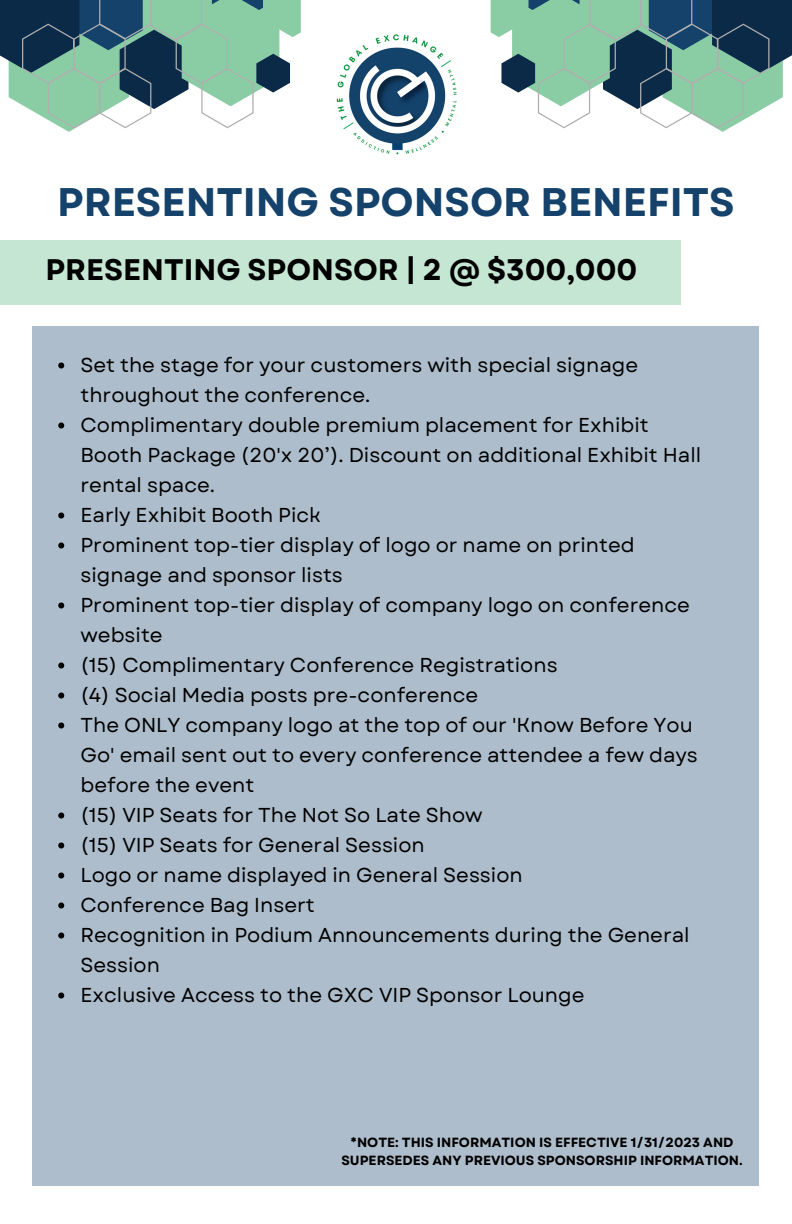
<style>
.page{position:relative;width:792px;height:1224px;background:#fff}
.page>*{position:absolute;margin:0;border:0;box-sizing:border-box;transform-origin:0 0}
.t1{font:700 39.8px "Garet";color:#14426b}
.t2{font:700 29.8px "Garet";color:#000}
.t3{font:20.2px/30px "Garet";color:#000}
.t4{font:700 13.2px/18.2px "Garet";color:#000;text-align:center}
</style>
<div class="page">
<div style="left:32px;top:326px;width:727px;height:859px;background:#adbdcb"></div>
<img style="left:336px;top:34px;width:121px;height:121px">
<svg style="left:491px;top:0;width:301px;height:132px"></svg>
<svg style="left:0;top:0;width:301px;height:132px"></svg>
<div style="left:0;top:240px;width:680px;height:65px;background:#c5e6d2"></div>
<svg style="left:58px;top:363px;width:6px;height:6px"></svg>
<svg style="left:58px;top:423px;width:6px;height:6px"></svg>
<svg style="left:58px;top:513px;width:6px;height:6px"></svg>
<svg style="left:58px;top:543px;width:6px;height:6px"></svg>
<svg style="left:58px;top:603px;width:6px;height:6px"></svg>
<svg style="left:58px;top:663px;width:6px;height:6px"></svg>
<svg style="left:58px;top:693px;width:6px;height:6px"></svg>
<svg style="left:58px;top:723px;width:6px;height:6px"></svg>
<svg style="left:58px;top:813px;width:6px;height:6px"></svg>
<svg style="left:58px;top:843px;width:6px;height:6px"></svg>
<svg style="left:58px;top:873px;width:6px;height:6px"></svg>
<svg style="left:58px;top:903px;width:6px;height:6px"></svg>
<svg style="left:58px;top:933px;width:6px;height:6px"></svg>
<svg style="left:58px;top:993px;width:6px;height:6px"></svg>
<h1 class="t1" style="left:57px;top:173px;width:679px">PRESENTING SPONSOR BENEFITS</h1>
<h2 class="t2" style="left:45px;top:248px;width:594px">PRESENTING SPONSOR | 2 @ $300,000</h2>
<p class="t3" style="left:80px;top:350px;width:622px">Set the stage for your customers with special signage throughout the conference.<br>Complimentary double premium placement for Exhibit Booth Package (20'x 20’). Discount on additional Exhibit Hall rental space.<br>Early Exhibit Booth Pick<br>Prominent top-tier display of logo or name on printed signage and sponsor lists<br>Prominent top-tier display of company logo on conference website<br>(15) Complimentary Conference Registrations<br>(4) Social Media posts pre-conference<br>The ONLY company logo at the top of our 'Know Before You Go' email sent out to every conference attendee a few days before the event<br>(15) VIP Seats for The Not So Late Show<br>(15) VIP Seats for General Session<br>Logo or name displayed in General Session<br>Conference Bag Insert<br>Recognition in Podium Announcements during the General Session<br>Exclusive Access to the GXC VIP Sponsor Lounge</p>
<p class="t4" style="left:341px;top:1133px;width:403px">*NOTE: THIS INFORMATION IS EFFECTIVE 1/31/2023 AND<br>SUPERSEDES ANY PREVIOUS SPONSORSHIP INFORMATION.</p>
</div>
